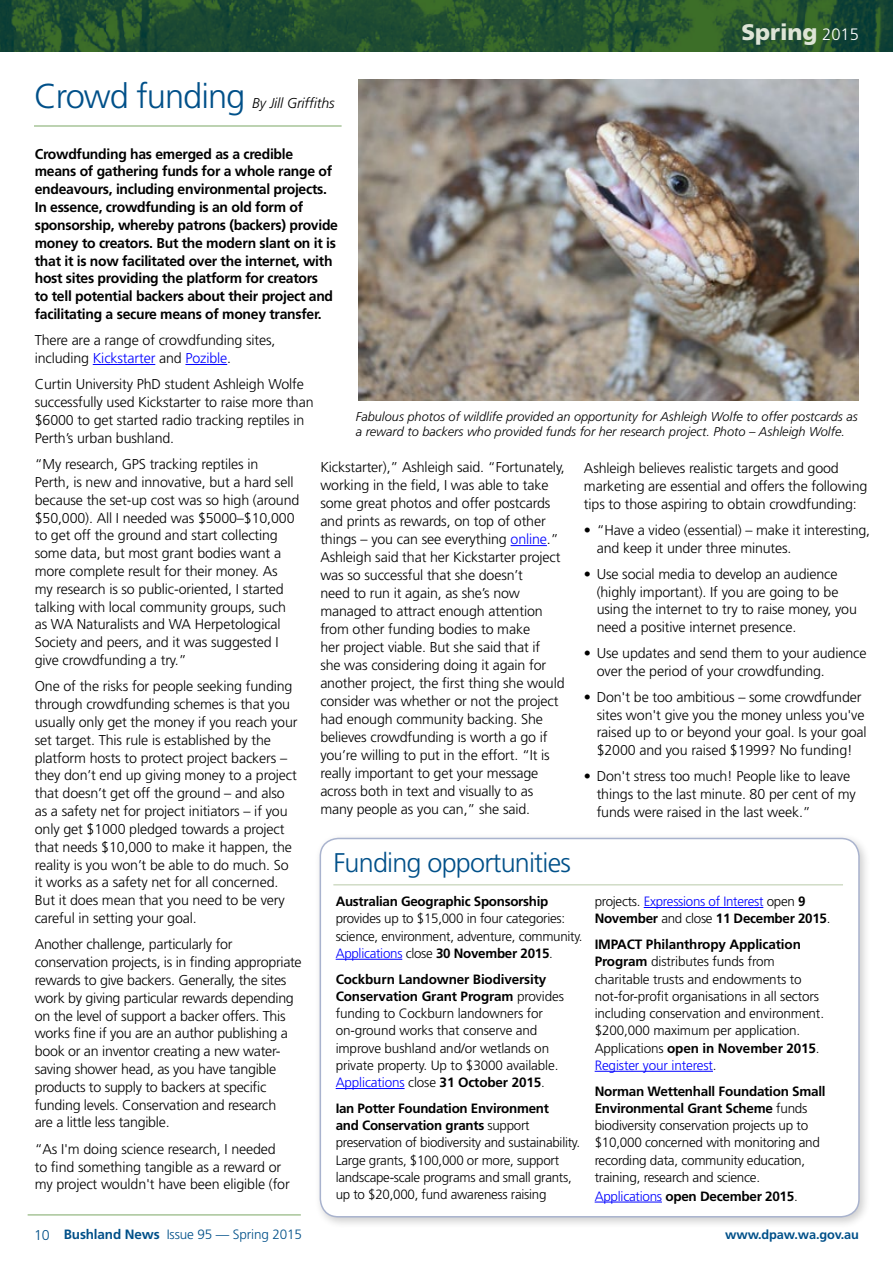
<style>
.page{position:relative;width:893px;height:1263px;background:#fff}
.page>*{position:absolute;margin:0;border:0;box-sizing:border-box;transform-origin:0 0}
.t1{font:300 34.5px "Frutiger";letter-spacing:-.03em;color:#005089}
.t2{font:300 27px "Frutiger";letter-spacing:-.03em;color:#005089}
.t3{font:900 22.5px "Frutiger";color:#dee5d6}
.t4{font:300 14.25px/17.9px "Frutiger";letter-spacing:-.01em;color:#000}
.t5{font:700 14.25px/17.9px "Frutiger";letter-spacing:-.02em;color:#000}
.t6{font:italic 300 14.25px "Frutiger";letter-spacing:-.01em;color:#000}
.t7{font:300 14.25px "Frutiger";color:#005089}
.t8{font:300 13.5px/17.2px "Frutiger";letter-spacing:-.02em;color:#000}
.t9{font:700 13.5px/17.2px "Frutiger";letter-spacing:-.02em;color:#000}
.t10{font:300 13.5px "Frutiger";letter-spacing:-.01em;color:#005089}
.t11{font:italic 300 12.75px/15px "Frutiger";color:#000}
.t12{font:700 12.75px "Frutiger";letter-spacing:-.01em;color:#005089}
.s1{font-weight:300;font-size:16.5px;color:#fff}
.s2{color:#00f}
.s3{font-weight:300}
.s4{font-weight:300;color:#00f}
.s5{font-weight:700}
</style>
<div class="page">
<img style="left:358px;top:80px;width:501px;height:321px">
<svg style="left:0;top:0;width:893px;height:51px;background:#24522f"></svg>
<hr style="left:511px;top:545px;width:36px;height:1px;background:#00f">
<hr style="left:34px;top:126px;width:308px;height:1px;background:#7ca765">
<hr style="left:93px;top:364px;width:62px;height:1px;background:#00f">
<hr style="left:185px;top:364px;width:42px;height:1px;background:#00f">
<hr style="left:28px;top:1215px;width:273px;height:1px;background:#7ca765">
<div style="left:314px;top:832px;width:557px;height:396px;background:#000;opacity:.2"></div>
<div style="left:320px;top:838px;width:539px;height:379px;background:#fff;border-radius:18px"></div>
<div style="left:320px;top:838px;width:540px;height:379px;border:2px solid #a9b3ce;border-radius:18px"></div>
<hr style="left:336px;top:959px;width:66px;height:1px;background:#00f">
<hr style="left:336px;top:1088px;width:69px;height:1px;background:#00f">
<hr style="left:644px;top:907px;width:119px;height:1px;background:#00f">
<hr style="left:595px;top:1071px;width:118px;height:1px;background:#00f">
<hr style="left:595px;top:1202px;width:67px;height:1px;background:#00f">
<hr style="left:333px;top:884px;width:510px;height:1px;background:#d1dcc6">
<h1 class="t1" style="left:34px;top:77px;width:213px">Crowd funding</h1>
<p class="t6" style="left:252px;top:95px;width:84px">By Jill Griffiths</p>
<h3 class="t3" style="left:741px;top:18px;width:119px">Spring <span class="s1">2015</span></h3>
<p class="t5" style="left:35px;top:145px;width:305px">Crowdfunding has emerged as a credible means of gathering funds for a whole range of endeavours, including environmental projects.<br>In essence, crowdfunding is an old form of sponsorship, whereby patrons (backers) provide money to creators. But the modern slant on it is that it is now facilitated over the internet, with host sites providing the platform for creators<br>to tell potential backers about their project and facilitating a secure means of money transfer.</p>
<p class="t4" style="left:35px;top:332px;width:242px">There are a range of crowdfunding sites, including <span class="s2">Kickstarter</span> and <span class="s2">Pozible</span>.</p>
<p class="t4" style="left:35px;top:376px;width:280px">Curtin University PhD student Ashleigh Wolfe successfully used Kickstarter to raise more than $6000 to get started radio tracking reptiles in Perth’s urban bushland.</p>
<p class="t4" style="left:35px;top:455px;width:266px">“My research, GPS tracking reptiles in<br>Perth, is new and innovative, but a hard sell because the set-up cost was so high (around $50,000). All I needed was $5000–$10,000 to get off the ground and start collecting some data, but most grant bodies want a more complete result for their money. As<br>my research is so public-oriented, I started talking with local community groups, such as WA Naturalists and WA Herpetological Society and peers, and it was suggested I give crowdfunding a try.”</p>
<p class="t4" style="left:35px;top:678px;width:264px">One of the risks for people seeking funding through crowdfunding schemes is that you usually only get the money if you reach your set target. This rule is established by the platform hosts to protect project backers – they don’t end up giving money to a project that doesn’t get off the ground – and also as a safety net for project initiators – if you only get $1000 pledged towards a project that needs $10,000 to make it happen, the reality is you won’t be able to do much. So it works as a safety net for all concerned.<br>But it does mean that you need to be very careful in setting your goal.</p>
<p class="t4" style="left:35px;top:936px;width:268px">Another challenge, particularly for conservation projects, is in finding appropriate rewards to give backers. Generally, the sites work by giving particular rewards depending on the level of support a backer offers. This works fine if you are an author publishing a book or an inventor creating a new water&shy;saving shower head, as you have tangible products to supply to backers at specific funding levels. Conservation and research<br>are a little less tangible.</p>
<p class="t4" style="left:35px;top:1140px;width:257px">“As I'm doing science research, I needed to find something tangible as a reward or my project wouldn't have been eligible (for</p>
<p class="t11" style="left:356px;top:409px;width:503px">Fabulous photos of wildlife provided an opportunity for Ashleigh Wolfe to offer postcards as a reward to backers who provided funds for her research project. Photo – Ashleigh Wolfe.</p>
<p class="t4" style="left:584px;top:460px;width:285px">Ashleigh believes realistic targets and good marketing are essential and offers the following tips to those aspiring to obtain crowdfunding:</p>
<p class="t4" style="left:597px;top:521px;width:275px;text-indent:-13px">• “Have a video (essential) – make it interesting, and keep it under three minutes.</p>
<p class="t4" style="left:597px;top:565px;width:262px;text-indent:-13px">• Use social media to develop an audience (highly important). If you are going to be using the internet to try to raise money, you need a positive internet presence.</p>
<p class="t4" style="left:597px;top:644px;width:271px;text-indent:-13px">• Use updates and send them to your audience over the period of your crowdfunding.</p>
<p class="t4" style="left:597px;top:688px;width:271px;text-indent:-13px">• Don't be too ambitious – some crowdfunder sites won't give you the money unless you've raised up to or beyond your goal. Is your goal $2000 and you raised $1999? No funding!</p>
<p class="t4" style="left:597px;top:768px;width:261px;text-indent:-13px">• Don't stress too much! People like to leave things to the last minute. 80 per cent of my funds were raised in the last week.”</p>
<p class="t4" style="left:320px;top:459px;width:246px">Kickstarter),” Ashleigh said. “Fortunately, working in the field, I was able to take some great photos and offer postcards and prints as rewards, on top of other things – you can see everything <span class="s2">online</span>.” Ashleigh said that her Kickstarter project was so successful that she doesn’t<br>need to run it again, as she’s now managed to attract enough attention from other funding bodies to make<br>her project viable. But she said that if<br>she was considering doing it again for another project, the first thing she would consider was whether or not the project had enough community backing. She believes crowdfunding is worth a go if you’re willing to put in the effort. “It is really important to get your message across both in text and visually to as many people as you can,” she said.</p>
<h2 class="t2" style="left:333px;top:847px;width:239px">Funding opportunities</h2>
<p class="t9" style="left:595px;top:893px;width:237px"><span class="s3">projects.</span> <span class="s4">Expressions of Interest</span> <span class="s3">open</span> 9<br>November <span class="s3">and close</span> 11 December 2015<span class="s3">.</span></p>
<p class="t8" style="left:595px;top:936px;width:231px"><span class="s5">IMPACT Philanthropy Application Program</span> distributes funds from charitable trusts and endowments to not-for-profit organisations in all sectors including conservation and environment. $200,000 maximum per application.<br>Applications <span class="s5">open in November 2015</span>.<br><span class="s2">Register your interest</span>.</p>
<p class="t8" style="left:595px;top:1082px;width:232px"><span class="s5">Norman Wettenhall Foundation Small Environmental Grant Scheme</span> funds biodiversity conservation projects up to $10,000 concerned with monitoring and recording data, community education, training, research and science.</p>
<p class="t9" style="left:595px;top:1187px;width:205px"><span class="s4">Applications</span> open December 2015<span class="s3">.</span></p>
<p class="t9" style="left:336px;top:893px;width:214px">Australian Geographic Sponsorship</p>
<p class="t8" style="left:336px;top:910px;width:248px">provides up to $15,000 in four categories: science, environment, adventure, community.<br><span class="s2">Applications</span> close <span class="s5">30 November 2015</span>.</p>
<p class="t8" style="left:336px;top:970px;width:230px"><span class="s5">Cockburn Landowner Biodiversity Conservation Grant Program</span> provides funding to Cockburn landowners for on-ground works that conserve and improve bushland and/or wetlands on private property. Up to $3000 available.<br><span class="s2">Applications</span> close <span class="s5">31 October 2015</span>.</p>
<p class="t8" style="left:336px;top:1100px;width:246px"><span class="s5">Ian Potter Foundation Environment<br>and Conservation grants</span> support preservation of biodiversity and sustainability.<br>Large grants, $100,000 or more, support landscape-scale programs and small grants, up to $20,000, fund awareness raising</p>
<p class="t7" style="left:34px;top:1227px;width:17px">10</p>
<p class="t12" style="left:725px;top:1226px;width:135px">www.dpaw.wa.gov.au</p>
<p class="t10" style="left:64px;top:1227px;width:240px"><span class="s5">Bushland News</span> Issue 95 — Spring 2015</p>
</div>
